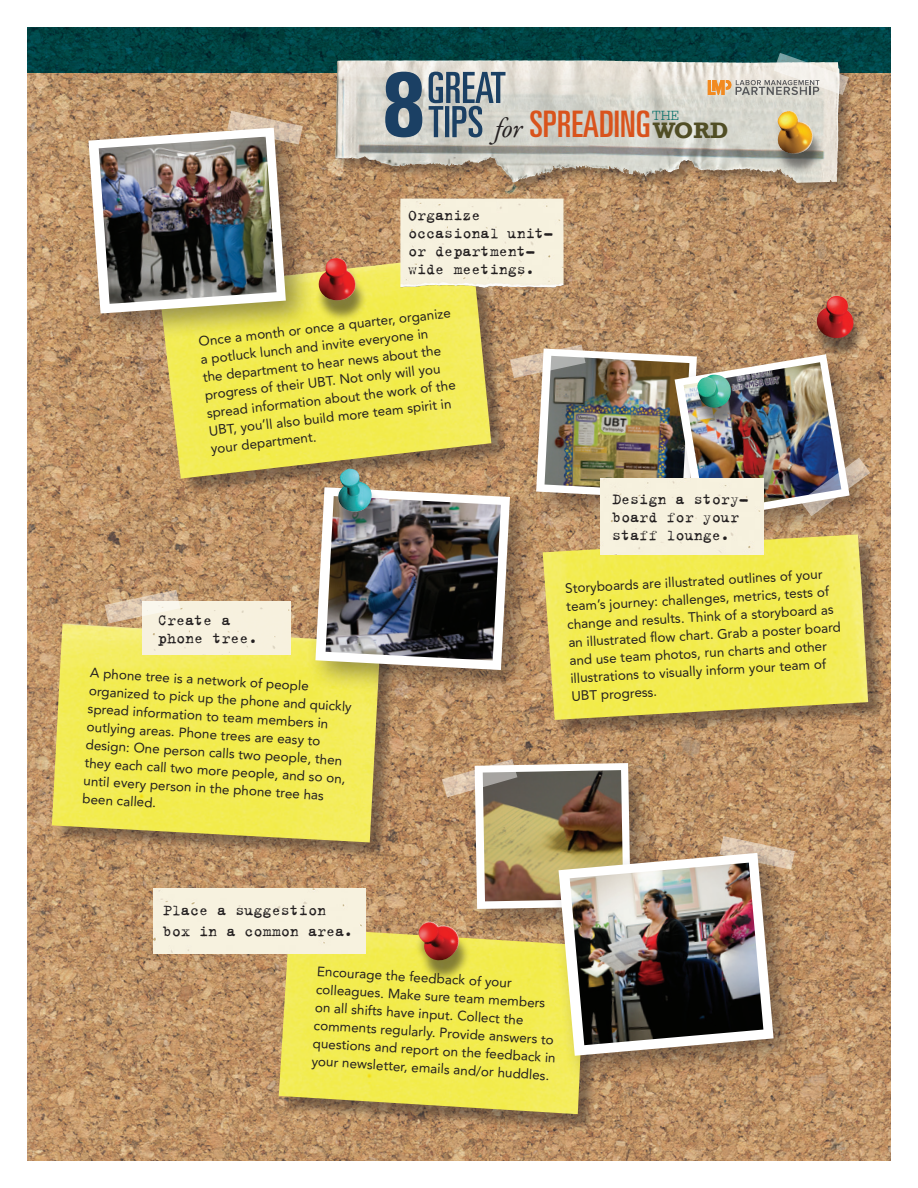
<style>
.page{position:relative;width:918px;height:1188px;background:#fff}
.page>*{position:absolute;margin:0;border:0;box-sizing:border-box;transform-origin:0 0}
.t1{font:ultra-condensed 36.6px "Univers";color:#d9531c}
.t2{font:italic 27.9px "Garamond Premr Pro";color:#231f20}
.t3{font:16.5px/18px "Trixie";color:#231f20}
.t4{font:300 13.95px "Serifa";color:#006c67}
.t5{font:13.5px/18px "Avenir";color:#231f20}
.s1{font-family:"Rockwell";font-weight:700;font-stretch:normal;font-size:22.95px;color:#514e25}
</style>
<div class="page">
<img style="left:27px;top:72px;width:864px;height:1089px">
<svg style="left:27px;top:27px;width:864px;height:45px;background:#004142"></svg>
<div style="left:334px;top:59px;width:520px;height:139px;background:#231f20;opacity:.4"></div>
<img style="left:472px;top:60px;width:127px;height:1px">
<svg style="left:385px;top:72px;width:37px;height:65px;background:#4f6981"></svg>
<svg style="left:429px;top:72px;width:77px;height:65px;background:#8c9aa2"></svg>
<div style="left:162px;top:257px;width:347px;height:240px;background:#231f20;opacity:.43"></div>
<img style="left:159px;top:254px;width:332px;height:225px">
<div style="left:55px;top:626px;width:344px;height:235px;background:#231f20;opacity:.43"></div>
<img style="left:52px;top:623px;width:328px;height:219px">
<div style="left:545px;top:537px;width:342px;height:202px;background:#231f20;opacity:.43"></div>
<img style="left:543px;top:670px;width:325px;height:50px">
<div style="left:79px;top:118px;width:237px;height:226px;background:#231f20;opacity:.43"></div>
<img style="left:88px;top:111px;width:215px;height:203px">
<div style="left:142px;top:602px;width:149px;height:52px;background:#f7f1de"></div>
<div style="left:306px;top:478px;width:234px;height:222px;background:#231f20;opacity:.43"></div>
<div style="left:813px;top:302px;width:53px;height:58px;background:#231f20;opacity:.54"></div>
<img style="left:815px;top:296px;width:40px;height:44px">
<div style="left:315px;top:264px;width:52px;height:59px;background:#231f20;opacity:.54"></div>
<img style="left:316px;top:258px;width:41px;height:43px">
<div style="left:527px;top:339px;width:200px;height:191px;background:#231f20;opacity:.43"></div>
<div style="left:465px;top:753px;width:196px;height:187px;background:#231f20;opacity:.43"></div>
<div style="left:666px;top:346px;width:213px;height:204px;background:#231f20;opacity:.43"></div>
<img style="left:442px;top:759px;width:189px;height:150px">
<svg style="left:105px;top:590px;width:75px;height:33px;background:#ddc9af"></svg>
<img style="left:315px;top:344px;width:555px;height:326px">
<div style="left:600px;top:479px;width:163px;height:76px;background:#f6f1de"></div>
<div style="left:694px;top:381px;width:49px;height:49px;background:#231f20;opacity:.54"></div>
<img style="left:697px;top:374px;width:40px;height:35px">
<div style="left:400px;top:199px;width:164px;height:89px;background:#f6f1de"></div>
<div style="left:281px;top:930px;width:323px;height:203px;background:#231f20;opacity:.43"></div>
<img style="left:279px;top:927px;width:306px;height:187px">
<div style="left:415px;top:928px;width:56px;height:54px;background:#231f20;opacity:.54"></div>
<img style="left:418px;top:922px;width:42px;height:39px">
<div style="left:153px;top:889px;width:212px;height:65px;background:#f7f2df"></div>
<svg style="left:719px;top:836px;width:76px;height:8px"></svg>
<div style="left:550px;top:844px;width:254px;height:242px;background:#231f20;opacity:.43"></div>
<svg style="left:559px;top:853px;width:215px;height:203px"></svg>
<img style="left:570px;top:863px;width:193px;height:182px">
<div style="left:774px;top:117px;width:51px;height:59px;background:#231f20;opacity:.54"></div>
<img style="left:776px;top:111px;width:43px;height:44px">
<svg style="left:708px;top:53px;width:141px;height:42px;background:#a7afa6"></svg>
<p class="t4" style="left:652px;top:107px;width:29px">THE</p>
<h1 class="t1" style="left:529px;top:104px;width:201px">SPREADING<span class="s1">WORD</span></h1>
<h2 class="t2" style="left:495px;top:111px;width:29px">for</h2>
<p class="t3" style="left:408px;top:205px;width:147px">Organize occasional unit&shy;or department&shy;wide meetings.</p>
<p class="t5" style="left:198px;top:331px;width:255px;rotate:-6deg">Once a month or once a quarter, organize a potluck lunch and invite everyone in<br>the department to hear news about the progress of their UBT. Not only will you spread information about the work of the UBT, you’ll also build more team spirit in your department.</p>
<p class="t3" style="left:158px;top:611px;width:101px">Create a phone tree.</p>
<p class="t5" style="left:89px;top:665px;width:266px;rotate:3deg">A phone tree is a network of people organized to pick up the phone and quickly spread information to team members in outlying areas. Phone trees are easy to design: One person calls two people, then they each call two more people, and so on, until every person in the phone tree has been called.</p>
<p class="t3" style="left:612px;top:490px;width:138px">Design a story&shy;board for your staff lounge.</p>
<p class="t5" style="left:565px;top:579px;width:275px;rotate:-3deg">Storyboards are illustrated outlines of your team’s journey: challenges, metrics, tests of change and results. Think of a storyboard as an illustrated fl ow chart. Grab a poster board and use team photos, run charts and other illustrations to visually inform your team of UBT progress.</p>
<p class="t3" style="left:163px;top:899px;width:192px;line-height:21px">Place a suggestion box in a common area.</p>
<p class="t5" style="left:317px;top:963px;width:245px;rotate:3deg">Encourage the feedback of your colleagues. Make sure team members on all shifts have input. Collect the comments regularly. Provide answers to questions and report on the feedback in your newsletter, emails and/or huddles.</p>
</div>
